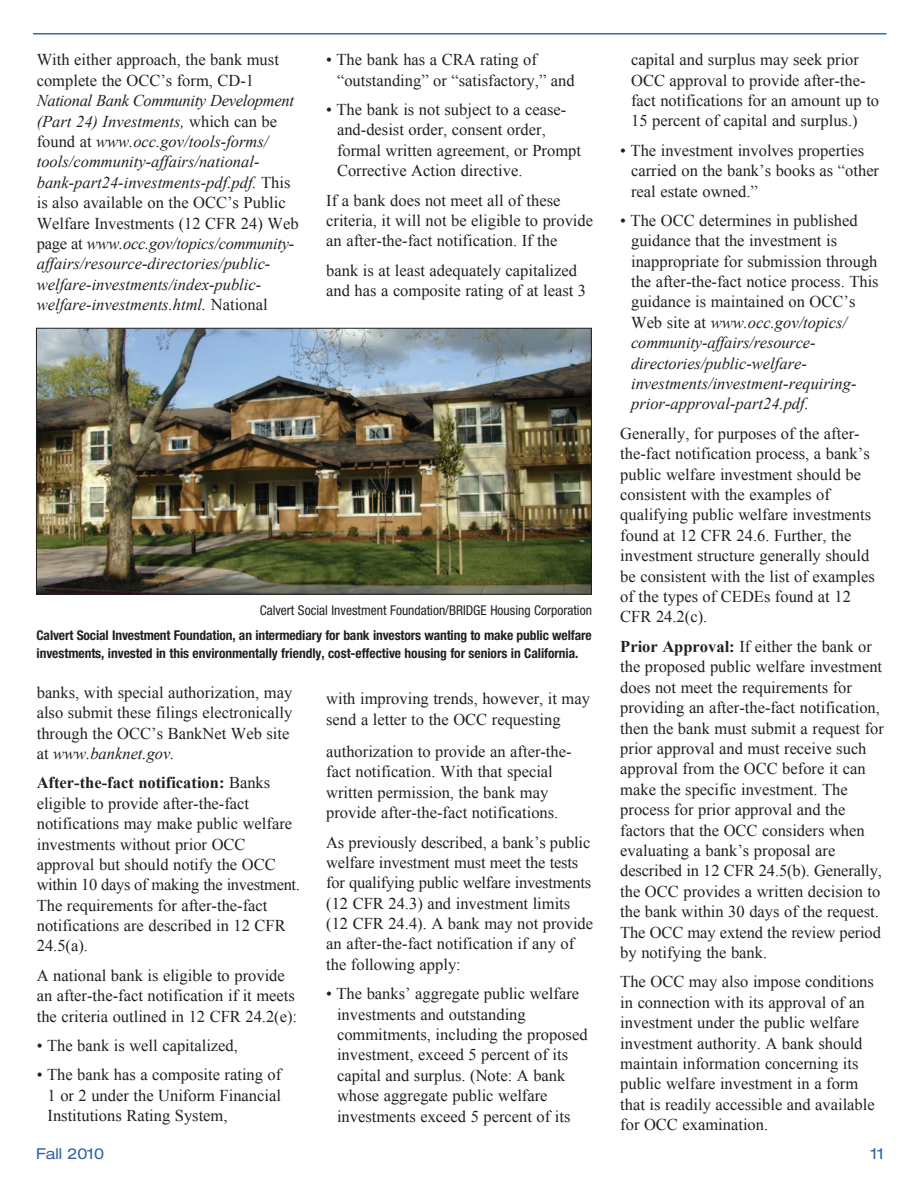
<style>
.page{position:relative;width:918px;height:1188px;background:#fff}
.page>*{position:absolute;margin:0;border:0;box-sizing:border-box;transform-origin:0 0}
.BodyText{font:16.5px/20.4px "Times New Roman";color:#231f20}
.BodyText-2{font:italic 16.5px/20.4px "Times New Roman";color:#231f20}
.t1{font:expanded 15px "Helvetica Neue LT Std";color:#3063a2}
.captions{font:700 condensed 13.5px/18px "Helvetica Neue LT Std";letter-spacing:-.005em;color:#231f20}
.captions-2{font:condensed 13.5px "Helvetica Neue LT Std";color:#231f20}
.s1{font-style:normal}
.s2{font-style:italic}
.s3{font-weight:700}
</style>
<div class="page">
<hr style="left:33px;top:33px;width:853px;height:1px;background:#2c70b1">
<img style="left:38px;top:330px;width:552px;height:263px">
<div style="left:36px;top:328px;width:556px;height:267px;border:1px solid #231f20"></div>
<p class="BodyText-2" style="left:37px;top:49px;width:263px"><span class="s1">With either approach, the bank must complete the OCC’s form, CD-1<br></span>National Bank Community Development (Part 24) Investments, <span class="s1">which can be found at</span> www.occ.gov/tools-forms/ tools/community-affairs/national&shy;bank-part24-investments-pdf.pdf. <span class="s1">This is also available on the OCC’s Public Welfare Investments (12 CFR 24) Web page at</span> www.occ.gov/topics/community&shy;affairs/resource-directories/public&shy;welfare-investments/index-public&shy;welfare-investments.html. <span class="s1">National</span></p>
<p class="BodyText" style="left:337px;top:49px;width:239px;text-indent:-11px">• The bank has a CRA rating of “outstanding” or “satisfactory,” and</p>
<p class="BodyText" style="left:337px;top:99px;width:246px;text-indent:-11px">• The bank is not subject to a cease&shy;and-desist order, consent order, formal written agreement, or Prompt Corrective Action directive.</p>
<p class="BodyText" style="left:326px;top:190px;width:268px">If a bank does not meet all of these criteria, it will not be eligible to provide an after-the-fact notification. If the</p>
<p class="BodyText" style="left:326px;top:260px;width:261px">bank is at least adequately capitalized and has a composite rating of at least 3</p>
<h3 class="captions-2" style="left:260px;top:602px;width:334px">Calvert Social Investment Foundation/BRIDGE Housing Corporation</h3>
<h3 class="captions" style="left:37px;top:626px;width:557px">Calvert Social Investment Foundation, an intermediary for bank investors wanting to make public welfare investments, invested in this environmentally friendly, cost-effective housing for seniors in California.</h3>
<p class="BodyText" style="left:37px;top:682px;width:257px">banks, with special authorization, may also submit these filings electronically through the OCC’s BankNet Web site at <span class="s2">www.banknet.gov.</span></p>
<p class="BodyText" style="left:37px;top:772px;width:265px"><span class="s3">After-the-fact notification:</span> Banks eligible to provide after-the-fact notifications may make public welfare investments without prior OCC approval but should notify the OCC within 10 days of making the investment.<br>The requirements for after-the-fact notifications are described in 12 CFR 24.5(a).</p>
<p class="BodyText" style="left:37px;top:965px;width:262px">A national bank is eligible to provide an after-the-fact notification if it meets the criteria outlined in 12 CFR 24.2(e):</p>
<p class="BodyText" style="left:37px;top:1035px;width:203px">• The bank is well capitalized,</p>
<p class="BodyText" style="left:48px;top:1064px;width:235px;text-align:justify;text-indent:-11px">• The bank has a composite rating of 1 or 2 under the Uniform Financial Institutions Rating System,</p>
<p class="BodyText" style="left:326px;top:688px;width:265px">with improving trends, however, it may send a letter to the OCC requesting</p>
<p class="BodyText" style="left:326px;top:741px;width:247px">authorization to provide an after-the&shy;fact notification. With that special written permission, the bank may provide after-the-fact notifications.</p>
<p class="BodyText" style="left:326px;top:832px;width:268px">As previously described, a bank’s public welfare investment must meet the tests for qualifying public welfare investments (12 CFR 24.3) and investment limits (12 CFR 24.4). A bank may not provide an after-the-fact notification if any of the following apply:</p>
<p class="BodyText" style="left:337px;top:983px;width:252px;text-indent:-11px">• The banks’ aggregate public welfare investments and outstanding commitments, including the proposed investment, exceed 5 percent of its capital and surplus. (Note: A bank whose aggregate public welfare investments exceed 5 percent of its</p>
<p class="BodyText" style="left:631px;top:49px;width:250px">capital and surplus may seek prior OCC approval to provide after-the&shy;fact notifications for an amount up to 15 percent of capital and surplus.)</p>
<p class="BodyText" style="left:631px;top:140px;width:250px;text-indent:-11px">• The investment involves properties carried on the bank’s books as “other real estate owned.”</p>
<p class="BodyText" style="left:631px;top:210px;width:249px;text-indent:-11px">• The OCC determines in published guidance that the investment is inappropriate for submission through the after-the-fact notice process. This guidance is maintained on OCC’s Web site at <span class="s2">www.occ.gov/topics/ community-affairs/resource&shy;directories/public-welfare&shy;investments/investment-requiring&shy;prior-approval-part24.pdf.</span></p>
<p class="BodyText" style="left:620px;top:423px;width:256px">Generally, for purposes of the after&shy;the-fact notification process, a bank’s public welfare investment should be consistent with the examples of qualifying public welfare investments found at 12 CFR 24.6. Further, the investment structure generally should be consistent with the list of examples of the types of CEDEs found at 12<br>CFR 24.2(c).</p>
<p class="BodyText" style="left:620px;top:636px;width:265px"><span class="s3">Prior Approval:</span> If either the bank or the proposed public welfare investment does not meet the requirements for providing an after-the-fact notification, then the bank must submit a request for prior approval and must receive such approval from the OCC before it can make the specific investment. The process for prior approval and the factors that the OCC considers when evaluating a bank’s proposal are described in 12 CFR 24.5(b). Generally, the OCC provides a written decision to the bank within 30 days of the request.<br>The OCC may extend the review period by notifying the bank.</p>
<p class="BodyText" style="left:620px;top:971px;width:256px">The OCC may also impose conditions in connection with its approval of an investment under the public welfare investment authority. A bank should maintain information concerning its public welfare investment in a form that is readily accessible and available for OCC examination.</p>
<p class="t1" style="left:36px;top:1144px;width:70px">Fall 2010</p>
<p class="t1" style="left:871px;top:1144px;width:15px">11</p>
</div>
